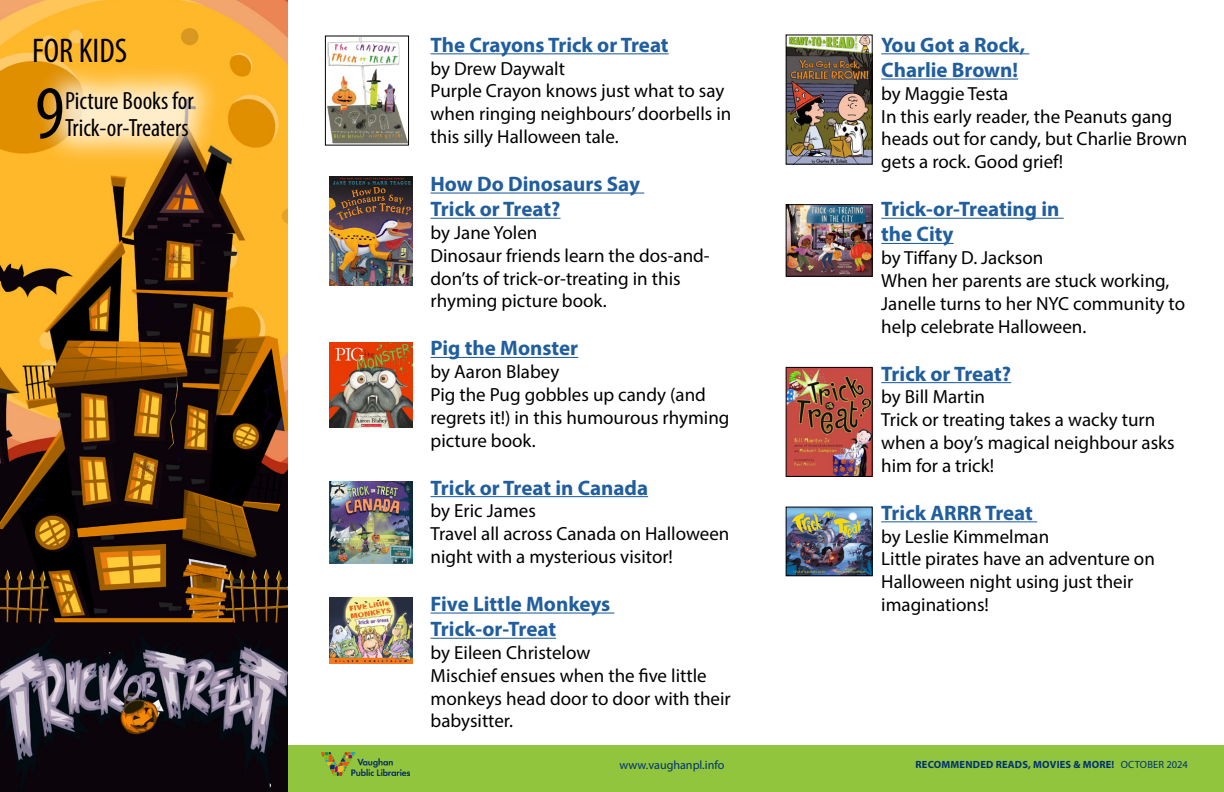
<style>
.page{position:relative;width:1224px;height:792px;background:#fff}
.page>*{position:absolute;margin:0;border:0;box-sizing:border-box;transform-origin:0 0}
.t1{font:condensed 76px "Myriad Pro";color:#000}
.t2{font:condensed 34.4px "Myriad Pro";color:#000}
.t3{font:condensed 25px/27px "Myriad Pro";color:#000}
.t4{font:700 21px/25.2px "Myriad Pro";color:#215e9e}
.t5{font:19px/22.8px "Myriad Pro";color:#000}
.t6{font:12.1px "Myriad Pro";color:#003273}
.t7{font:700 10.4px "Myriad Pro";letter-spacing:.02em;color:#003273}
.s1{font-weight:400}
</style>
<div class="page">
<img style="left:0;top:0;width:288px;height:792px">
<div style="left:288px;top:745px;width:936px;height:47px;background:#90c53d"></div>
<img style="left:321px;top:752px;width:88px;height:24px">
<hr style="left:431px;top:53px;width:238px;height:1px;background:#215e9e">
<hr style="left:431px;top:193px;width:213px;height:1px;background:#215e9e">
<hr style="left:431px;top:218px;width:130px;height:1px;background:#215e9e">
<hr style="left:431px;top:357px;width:147px;height:1px;background:#215e9e">
<hr style="left:431px;top:496px;width:217px;height:1px;background:#215e9e">
<hr style="left:431px;top:613px;width:183px;height:1px;background:#215e9e">
<hr style="left:431px;top:638px;width:125px;height:1px;background:#215e9e">
<hr style="left:881px;top:53px;width:148px;height:1px;background:#215e9e">
<hr style="left:881px;top:79px;width:137px;height:1px;background:#215e9e">
<hr style="left:881px;top:218px;width:183px;height:1px;background:#215e9e">
<hr style="left:881px;top:243px;width:73px;height:1px;background:#215e9e">
<hr style="left:881px;top:382px;width:130px;height:1px;background:#215e9e">
<hr style="left:881px;top:521px;width:156px;height:1px;background:#215e9e">
<div style="left:36px;top:62px;width:186px;height:104px;background:#fff;opacity:.75"></div>
<img style="left:327px;top:38px;width:80px;height:106px">
<div style="left:325px;top:36px;width:84px;height:110px;border:1px solid #000"></div>
<img style="left:788px;top:37px;width:82px;height:125px">
<div style="left:786px;top:35px;width:86px;height:129px;border:1px solid #000"></div>
<img style="left:788px;top:206px;width:82px;height:68px">
<div style="left:786px;top:204px;width:86px;height:72px;border:1px solid #000"></div>
<img style="left:788px;top:369px;width:82px;height:106px">
<div style="left:786px;top:367px;width:86px;height:110px;border:1px solid #000"></div>
<img style="left:788px;top:509px;width:82px;height:65px">
<div style="left:786px;top:507px;width:86px;height:69px;border:1px solid #000"></div>
<img style="left:330px;top:176px;width:82px;height:109px">
<img style="left:330px;top:343px;width:82px;height:85px">
<img style="left:330px;top:482px;width:82px;height:82px">
<img style="left:330px;top:598px;width:82px;height:66px">
<h2 class="t2" style="left:32px;top:30px;width:97px">FOR KIDS</h2>
<h1 class="t1" style="left:35px;top:67px;width:31px">9</h1>
<h3 class="t3" style="left:65px;top:87px;width:130px">Picture Books for<br>Trick-or-Treaters</h3>
<p class="t4" style="left:431px;top:31px;width:240px">The Crayons Trick or Treat</p>
<p class="t5" style="left:431px;top:56px;width:302px">by Drew Daywalt<br>Purple Crayon knows just what to say when ringing neighbours’ doorbells in this silly Halloween tale.</p>
<p class="t4" style="left:431px;top:171px;width:211px">How Do Dinosaurs Say<br>Trick or Treat?</p>
<p class="t5" style="left:431px;top:221px;width:281px">by Jane Yolen<br>Dinosaur friends learn the dos-and&shy;don’ts of trick-or-treating in this rhyming picture book.</p>
<p class="t4" style="left:431px;top:335px;width:149px">Pig the Monster</p>
<p class="t5" style="left:431px;top:360px;width:301px">by Aaron Blabey<br>Pig the Pug gobbles up candy (and regrets it!) in this humourous rhyming picture book.</p>
<p class="t4" style="left:431px;top:474px;width:219px">Trick or Treat in Canada</p>
<p class="t5" style="left:431px;top:499px;width:300px">by Eric James<br>Travel all across Canada on Halloween night with a mysterious visitor!</p>
<p class="t4" style="left:431px;top:591px;width:181px">Five Little Monkeys<br>Trick-or-Treat</p>
<p class="t5" style="left:431px;top:641px;width:302px">by Eileen Christelow<br>Mischief ensues when the five little monkeys head door to door with their babysitter.</p>
<p class="t4" style="left:881px;top:31px;width:145px">You Got a Rock,<br>Charlie Brown!</p>
<p class="t5" style="left:881px;top:82px;width:308px">by Maggie Testa<br>In this early reader, the Peanuts gang heads out for candy, but Charlie Brown gets a rock. Good grief!</p>
<p class="t4" style="left:881px;top:196px;width:180px">Trick-or-Treating in the City</p>
<p class="t5" style="left:881px;top:246px;width:305px">by Tiffany D. Jackson<br>When her parents are stuck working,<br>Janelle turns to her NYC community to help celebrate Halloween.</p>
<p class="t4" style="left:881px;top:360px;width:131px">Trick or Treat?</p>
<p class="t5" style="left:881px;top:385px;width:295px">by Bill Martin<br>Trick or treating takes a wacky turn when a boy’s magical neighbour asks him for a trick!</p>
<p class="t4" style="left:881px;top:499px;width:153px">Trick ARRR Treat</p>
<p class="t5" style="left:881px;top:524px;width:275px">by Leslie Kimmelman<br>Little pirates have an adventure on<br>Halloween night using just their imaginations!</p>
<p class="t6" style="left:619px;top:758px;width:107px">www.vaughanpl.info</p>
<p class="t7" style="left:916px;top:758px;width:274px">RECOMMENDED READS, MOVIES &amp; MORE! <span class="s1">OCTOBER 2024</span></p>
</div>
